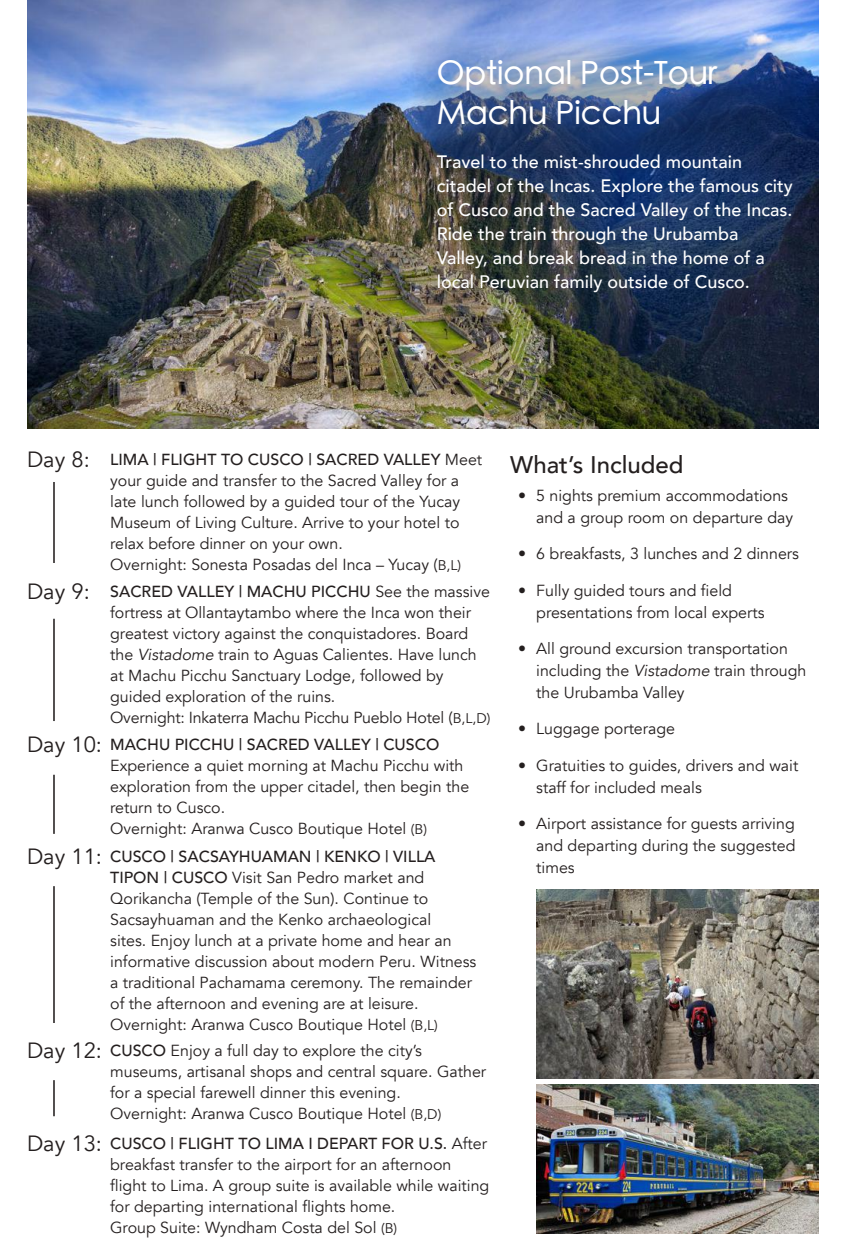
<style>
.page{position:relative;width:846px;height:1260px;background:#fff}
.page>*{position:absolute;margin:0;border:0;box-sizing:border-box;transform-origin:0 0}
.t1{font:500 32px/40px "ST Heiti TC";color:#fff}
.t2{font:500 24px "Avenir";color:#241f1f}
.t3{font:500 18px/24px "Avenir";color:#fff}
.t4{font:16px/21px "Avenir";color:#241f1f}
.s1{font-size:22px}
.s2{font-weight:500}
.s3{font-size:14px}
.s4{font-style:italic}
</style>
<div class="page">
<hr style="left:54px;top:482px;width:1px;height:81px;background:#241f1f">
<hr style="left:53px;top:482px;width:1px;height:81px;background:#241f1f">
<hr style="left:54px;top:619px;width:1px;height:102px;background:#241f1f">
<hr style="left:53px;top:619px;width:1px;height:102px;background:#241f1f">
<hr style="left:54px;top:775px;width:1px;height:59px;background:#241f1f">
<hr style="left:53px;top:775px;width:1px;height:59px;background:#241f1f">
<hr style="left:54px;top:886px;width:1px;height:137px;background:#241f1f">
<hr style="left:53px;top:886px;width:1px;height:137px;background:#241f1f">
<hr style="left:54px;top:1080px;width:1px;height:36px;background:#241f1f">
<hr style="left:53px;top:1080px;width:1px;height:36px;background:#241f1f">
<img style="left:27px;top:0;width:792px;height:428px">
<img style="left:410px;top:37px;width:392px;height:137px">
<img style="left:536px;top:1085px;width:283px;height:149px">
<img style="left:536px;top:890px;width:283px;height:189px">
<h1 class="t1" style="left:437px;top:54px;width:283px">Optional Post-Tour<br>Machu Picchu</h1>
<p class="t3" style="left:437px;top:149px;width:358px">Travel to the mist-shrouded mountain citadel of the Incas. Explore the famous city of Cusco and the Sacred Valley of the Incas.<br>Ride the train through the Urubamba Valley, and break bread in the home of a local Peruvian family outside of Cusco.</p>
<p class="t4" style="left:110px;top:449px;width:374px;text-indent:-83px"><span class="s1">Day 8:</span> <span class="s2">LIMA | FLIGHT TO CUSCO | SACRED VALLEY</span> Meet your guide and transfer to the Sacred Valley for a late lunch followed by a guided tour of the Yucay Museum of Living Culture. Arrive to your hotel to relax before dinner on your own.<br>Overnight: Sonesta Posadas del Inca – Yucay (<span class="s3">B,L)</span></p>
<p class="t4" style="left:110px;top:582px;width:382px;text-indent:-83px"><span class="s1">Day 9:</span> <span class="s2">SACRED VALLEY | MACHU PICCHU</span> See the massive fortress at Ollantaytambo where the Inca won their greatest victory against the conquistadores. Board the <span class="s4">Vistadome</span> train to Aguas Calientes. Have lunch at Machu Picchu Sanctuary Lodge, followed by guided exploration of the ruins.<br>Overnight: Inkaterra Machu Picchu Pueblo Hotel (<span class="s3">B,L,D)</span></p>
<p class="t4" style="left:110px;top:735px;width:361px;text-indent:-83px"><span class="s1">Day 10:</span> <span class="s2">MACHU PICCHU | SACRED VALLEY | CUSCO </span>Experience a quiet morning at Machu Picchu with exploration from the upper citadel, then begin the return to Cusco.<br>Overnight: Aranwa Cusco Boutique Hotel <span class="s3">(B)</span></p>
<p class="t4" style="left:110px;top:846px;width:368px;text-indent:-83px"><span class="s1">Day 11:</span> <span class="s2">CUSCO | SACSAYHUAMAN | KENKO | VILLA TIPON | CUSCO</span> Visit San Pedro market and Qorikancha (Temple of the Sun). Continue to Sacsayhuaman and the Kenko archaeological<br>sites. Enjoy lunch at a private home and hear an informative discussion about modern Peru. Witness a traditional Pachamama ceremony. The remainder of the afternoon and evening are at leisure.<br>Overnight: Aranwa Cusco Boutique Hotel <span class="s3">(B,L)</span></p>
<p class="t4" style="left:110px;top:1040px;width:378px;text-indent:-83px"><span class="s1">Day 12:</span> <span class="s2">CUSCO</span> Enjoy a full day to explore the city’s museums, artisanal shops and central square. Gather for a special farewell dinner this evening.<br>Overnight: Aranwa Cusco Boutique Hotel <span class="s3">(B,D)</span></p>
<p class="t4" style="left:110px;top:1133px;width:381px;text-indent:-83px"><span class="s1">Day 13:</span> <span class="s2">CUSCO | FLIGHT TO LIMA I DEPART FOR U.S.</span> After breakfast transfer to the airport for an afternoon flight to Lima. A group suite is available while waiting for departing international flights home.<br>Group Suite: Wyndham Costa del Sol <span class="s3">(B)</span></p>
<h2 class="t2" style="left:510px;top:444px;width:175px">What’s Included</h2>
<p class="t4" style="left:536px;top:485px;width:258px;line-height:22px;text-indent:-18px">• 5 nights premium accommodations and a group room on departure day</p>
<p class="t4" style="left:518px;top:544px;width:282px">• 6 breakfasts, 3 lunches and 2 dinners</p>
<p class="t4" style="left:536px;top:579px;width:230px;line-height:22px;text-indent:-18px">• Fully guided tours and field presentations from local experts</p>
<p class="t4" style="left:536px;top:638px;width:272px;line-height:22px;text-indent:-18px">• All ground excursion transportation including the <span class="s4">Vistadome</span> train through the Urubamba Valley</p>
<p class="t4" style="left:518px;top:719px;width:158px">• Luggage porterage</p>
<p class="t4" style="left:536px;top:755px;width:264px;line-height:22px;text-indent:-18px">• Gratuities to guides, drivers and wait staff for included meals</p>
<p class="t4" style="left:536px;top:813px;width:261px;line-height:22px;text-align:justify;text-indent:-18px">• Airport assistance for guests arriving and departing during the suggested times</p>
</div>
